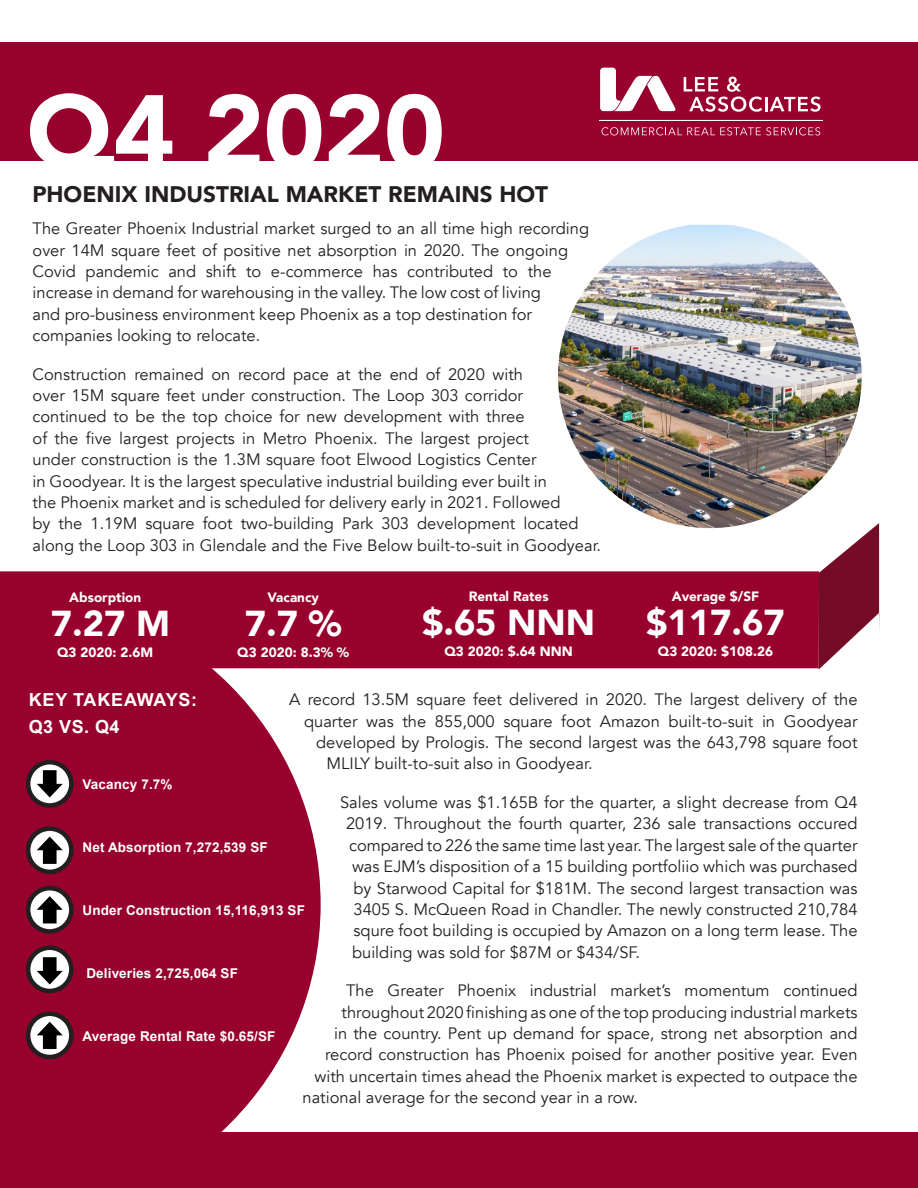
<style>
.page{position:relative;width:918px;height:1188px;background:#fff}
.page>*{position:absolute;margin:0;border:0;box-sizing:border-box;transform-origin:0 0}
.t1{font:900 103.35px "Avenir";letter-spacing:-.01em;color:#fff}
.t2{font:900 36px "Avenir";color:#fff}
.t3{font:900 22.5px "Avenir";color:#231f20}
.t4{font:700 18px "Arial";letter-spacing:.045em;color:#fff}
.t5{font:16.5px/21.3px "Avenir";color:#231f20}
.t6{font:700 13.5px "Arial";letter-spacing:.01em;color:#fff}
.t7{font:900 13.5px "Avenir";color:#fff}
</style>
<div class="page">
<svg style="left:0;top:668px;width:321px;height:520px;fill:#98012d"></svg>
<div style="left:0;top:42px;width:918px;height:119px;background:#98012d"></div>
<svg style="left:684px;top:77px;width:137px;height:35px"></svg>
<svg style="left:600px;top:68px;width:76px;height:43px"></svg>
<svg style="left:602px;top:127px;width:218px;height:8px"></svg>
<hr style="left:599px;top:120px;width:223px;height:1px;background:#fff">
<div style="left:0;top:571px;width:819px;height:97px;background:#98012d"></div>
<svg style="left:819px;top:523px;width:60px;height:146px"></svg>
<svg style="left:28px;top:762px;width:43px;height:43px"></svg>
<div style="left:26px;top:760px;width:48px;height:48px;border:4px solid #231f20;border-radius:50%"></div>
<svg style="left:28px;top:829px;width:43px;height:43px"></svg>
<div style="left:26px;top:826px;width:48px;height:48px;border:4px solid #231f20;border-radius:50%"></div>
<svg style="left:28px;top:888px;width:43px;height:43px"></svg>
<div style="left:26px;top:886px;width:48px;height:48px;border:4px solid #231f20;border-radius:50%"></div>
<svg style="left:28px;top:948px;width:43px;height:43px"></svg>
<div style="left:26px;top:946px;width:48px;height:47px;border:4px solid #231f20;border-radius:50%"></div>
<svg style="left:28px;top:1014px;width:43px;height:43px"></svg>
<div style="left:26px;top:1012px;width:48px;height:47px;border:4px solid #231f20;border-radius:50%"></div>
<svg style="left:37px;top:770px;width:26px;height:27px"></svg>
<img style="left:558px;top:225px;width:304px;height:303px">
<div style="left:87px;top:1133px;width:831px;height:55px;background:#98012d"></div>
<svg style="left:37px;top:837px;width:26px;height:27px"></svg>
<svg style="left:37px;top:896px;width:26px;height:27px"></svg>
<svg style="left:37px;top:957px;width:26px;height:28px"></svg>
<svg style="left:37px;top:1022px;width:26px;height:27px"></svg>
<p class="t1" style="left:27px;top:44px;width:420px">Q4 2020</p>
<p class="t3" style="left:32px;top:175px;width:517px">PHOENIX INDUSTRIAL MARKET REMAINS HOT</p>
<p class="t5" style="left:33px;top:218px;width:558px">The Greater Phoenix Industrial market surged to an all time high recording over 14M square feet of positive net absorption in 2020. The ongoing Covid pandemic and shift to e-commerce has contributed to the increase in demand for warehousing in the valley. The low cost of living<br>and pro-business environment keep Phoenix as a top destination for companies looking to relocate.</p>
<p class="t5" style="left:33px;top:364px;width:570px">Construction remained on record pace at the end of 2020 with<br>over 15M square feet under construction. The Loop 303 corridor continued to be the top choice for new development with three<br>of the five largest projects in Metro Phoenix. The largest project<br>under construction is the 1.3M square foot Elwood Logistics Center<br>in Goodyear. It is the largest speculative industrial building ever built in<br>the Phoenix market and is scheduled for delivery early in 2021. Followed<br>by the 1.19M square foot two-building Park 303 development located along the Loop 303 in Glendale and the Five Below built-to-suit in Goodyear.</p>
<p class="t7" style="left:69px;top:585px;width:73px">Absorption</p>
<p class="t2" style="left:51px;top:593px;width:121px">7.27 M</p>
<p class="t7" style="left:57px;top:641px;width:98px">Q3 2020: 2.6M</p>
<p class="t7" style="left:268px;top:585px;width:53px">Vacancy</p>
<p class="t2" style="left:245px;top:593px;width:98px">7.7 %</p>
<p class="t7" style="left:237px;top:641px;width:113px">Q3 2020: 8.3% %</p>
<p class="t7" style="left:469px;top:584px;width:81px">Rental Rates</p>
<p class="t2" style="left:422px;top:592px;width:175px">$.65 NNN</p>
<p class="t7" style="left:444px;top:640px;width:130px">Q3 2020: $.64 NNN</p>
<p class="t7" style="left:672px;top:584px;width:89px">Average $/SF</p>
<p class="t2" style="left:646px;top:592px;width:140px">$117.67</p>
<p class="t7" style="left:658px;top:640px;width:117px">Q3 2020: $108.26</p>
<p class="t5" style="left:289px;top:689px;width:570px">A record 13.5M square feet delivered in 2020. The largest delivery of the</p>
<p class="t5" style="left:304px;top:711px;width:555px">quarter was the 855,000 square foot Amazon built-to-suit in Goodyear</p>
<p class="t5" style="left:316px;top:732px;width:543px">developed by Prologis. The second largest was the 643,798 square foot</p>
<p class="t5" style="left:327px;top:753px;width:268px">MLILY built-to-suit also in Goodyear.</p>
<p class="t5" style="left:340px;top:792px;width:519px">Sales volume was $1.165B for the quarter, a slight decrease from Q4</p>
<p class="t5" style="left:346px;top:813px;width:513px">2019. Throughout the fourth quarter, 236 sale transactions occured</p>
<p class="t5" style="left:349px;top:835px;width:510px">compared to 226 the same time last year. The largest sale of the quarter</p>
<p class="t5" style="left:352px;top:856px;width:507px">was EJM’s disposition of a 15 building portfoliio which was purchased</p>
<p class="t5" style="left:354px;top:878px;width:505px">by Starwood Capital for $181M. The second largest transaction was</p>
<p class="t5" style="left:354px;top:899px;width:506px">3405 S. McQueen Road in Chandler. The newly constructed 210,784</p>
<p class="t5" style="left:354px;top:920px;width:506px">squre foot building is occupied by Amazon on a long term lease. The</p>
<p class="t5" style="left:352px;top:942px;width:290px">building was sold for $87M or $434/SF.</p>
<p class="t5" style="left:346px;top:980px;width:513px">The Greater Phoenix industrial market’s momentum continued</p>
<p class="t5" style="left:342px;top:1002px;width:518px">throughout 2020 finishing as one of the top producing industrial markets</p>
<p class="t5" style="left:334px;top:1023px;width:525px">in the country. Pent up demand for space, strong net absorption and</p>
<p class="t5" style="left:325px;top:1044px;width:534px">record construction has Phoenix poised for another positive year. Even</p>
<p class="t5" style="left:315px;top:1066px;width:545px">with uncertain times ahead the Phoenix market is expected to outpace the</p>
<p class="t5" style="left:303px;top:1087px;width:337px">national average for the second year in a row.</p>
<p class="t4" style="left:29px;top:687px;width:170px">KEY TAKEAWAYS:</p>
<p class="t4" style="left:29px;top:714px;width:92px">Q3 VS. Q4</p>
<p class="t6" style="left:82px;top:775px;width:92px">Vacancy 7.7%</p>
<p class="t6" style="left:82px;top:838px;width:187px">Net Absorption 7,272,539 SF</p>
<p class="t6" style="left:82px;top:901px;width:224px">Under Construction 15,116,913 SF</p>
<p class="t6" style="left:86px;top:964px;width:153px">Deliveries 2,725,064 SF</p>
<p class="t6" style="left:82px;top:1027px;width:194px">Average Rental Rate $0.65/SF</p>
</div>
